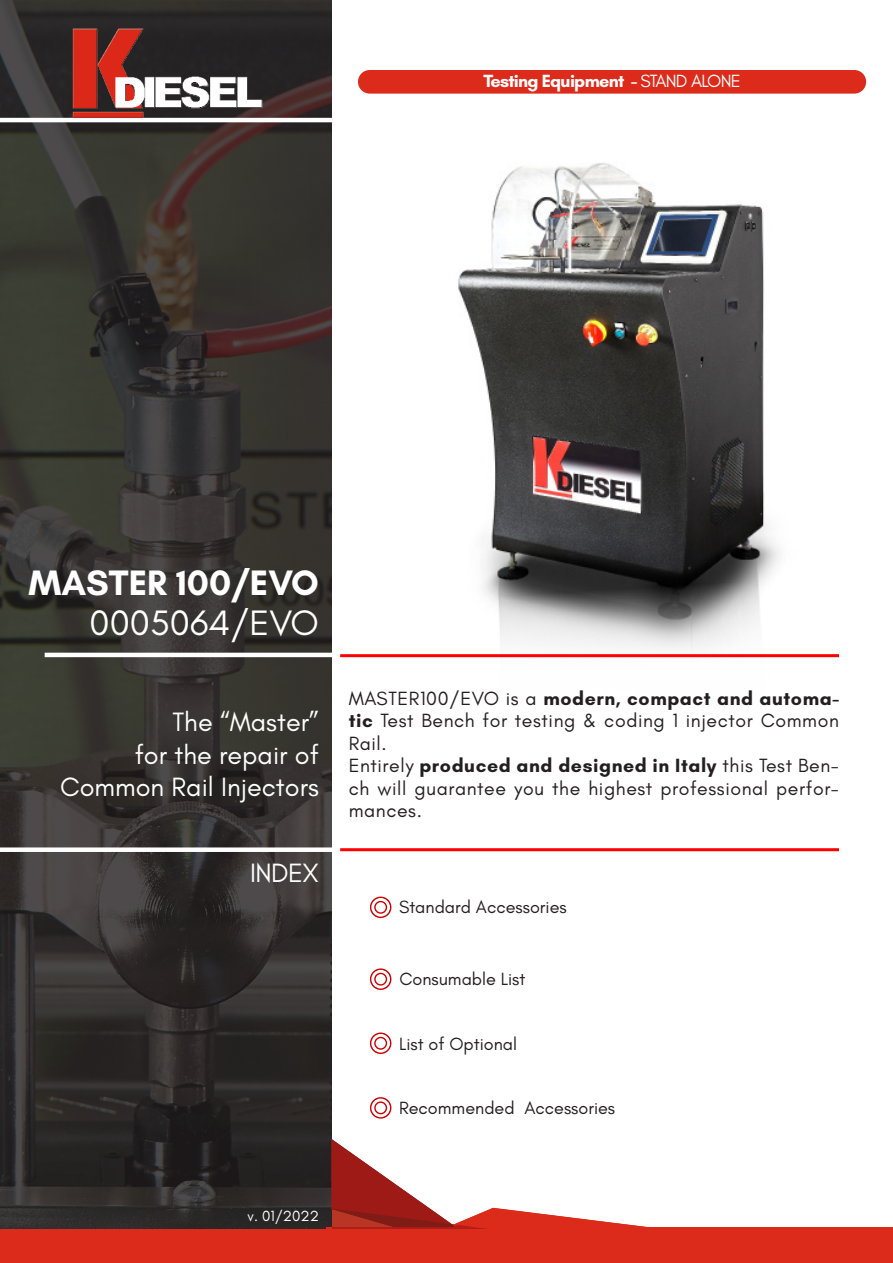
<style>
.page{position:relative;width:893px;height:1263px;background:#fff}
.page>*{position:absolute;margin:0;border:0;box-sizing:border-box;transform-origin:0 0}
.t1{font:700 36px "Glacial Indifference";color:#fff}
.t2{font:36px "Glacial Indifference";color:#fff}
.t3{font:27px "Glacial Indifference";color:#fff}
.t4{font:19.5px/22.5px "Glacial Indifference";letter-spacing:.03em;color:#231f20;text-align:justify}
.t5{font:18px "Glacial Indifference";color:#231f20}
.t6{font:700 18px "Glacial Indifference";letter-spacing:-.04em;color:#fff}
.t7{font:15px "Glacial Indifference";color:#fff}
.s1{font-weight:400}
.s2{font-weight:700}
</style>
<div class="page">
<img style="left:0;top:0;width:331px;height:1229px">
<hr style="left:0;top:118px;width:335px;height:4px;background:#fff">
<hr style="left:45px;top:653px;width:291px;height:4px;background:#fff">
<div style="left:0;top:847px;width:336px;height:5px;background:#fff"></div>
<hr style="left:340px;top:848px;width:499px;height:3px;background:#f00">
<svg style="left:331px;top:1139px;width:560px;height:90px"></svg>
<div style="left:0;top:1229px;width:893px;height:34px;background:#dc2b1a"></div>
<img style="left:32px;top:25px;width:268px;height:93px">
<div style="left:358px;top:70px;width:508px;height:24px;background:#dc2b1a;border-radius:12px"></div>
<svg style="left:370px;top:896px;width:21px;height:22px"></svg>
<svg style="left:370px;top:968px;width:21px;height:22px"></svg>
<svg style="left:370px;top:1032px;width:21px;height:22px"></svg>
<svg style="left:370px;top:1097px;width:21px;height:21px"></svg>
<img style="left:431px;top:163px;width:408px;height:495px">
<hr style="left:340px;top:654px;width:499px;height:3px;background:#f00">
<p class="t6" style="left:483px;top:69px;width:259px">Testing Equipment - <span class="s1">STAND ALONE</span></p>
<p class="t1" style="left:29px;top:560px;width:292px">MASTER 100/EVO</p>
<p class="t2" style="left:90px;top:603px;width:231px">0005064/EVO</p>
<p class="t3" style="left:172px;top:707px;width:148px">The “Master”</p>
<p class="t3" style="left:135px;top:739px;width:186px">for the repair of</p>
<p class="t3" style="left:60px;top:772px;width:260px">Common Rail Injectors</p>
<p class="t3" style="left:250px;top:858px;width:70px">INDEX</p>
<p class="t4" style="left:349px;top:687px;width:492px">MASTER100/EVO is a <span class="s2">modern, compact and automa&shy;tic</span> Test Bench for testing &amp; coding 1 injector Common Rail.</p>
<p class="t4" style="left:349px;top:755px;width:492px">Entirely <span class="s2">produced and designed in Italy</span> this Test Ben&shy;ch will guarantee you the highest professional perfor&shy;mances.</p>
<p class="t5" style="left:399px;top:897px;width:169px">Standard Accessories</p>
<p class="t5" style="left:399px;top:969px;width:128px">Consumable List</p>
<p class="t5" style="left:399px;top:1033px;width:120px">List of Optional</p>
<p class="t5" style="left:399px;top:1098px;width:218px">Recommended Accessories</p>
<p class="t7" style="left:248px;top:1208px;width:73px">v. 01/2022</p>
</div>
